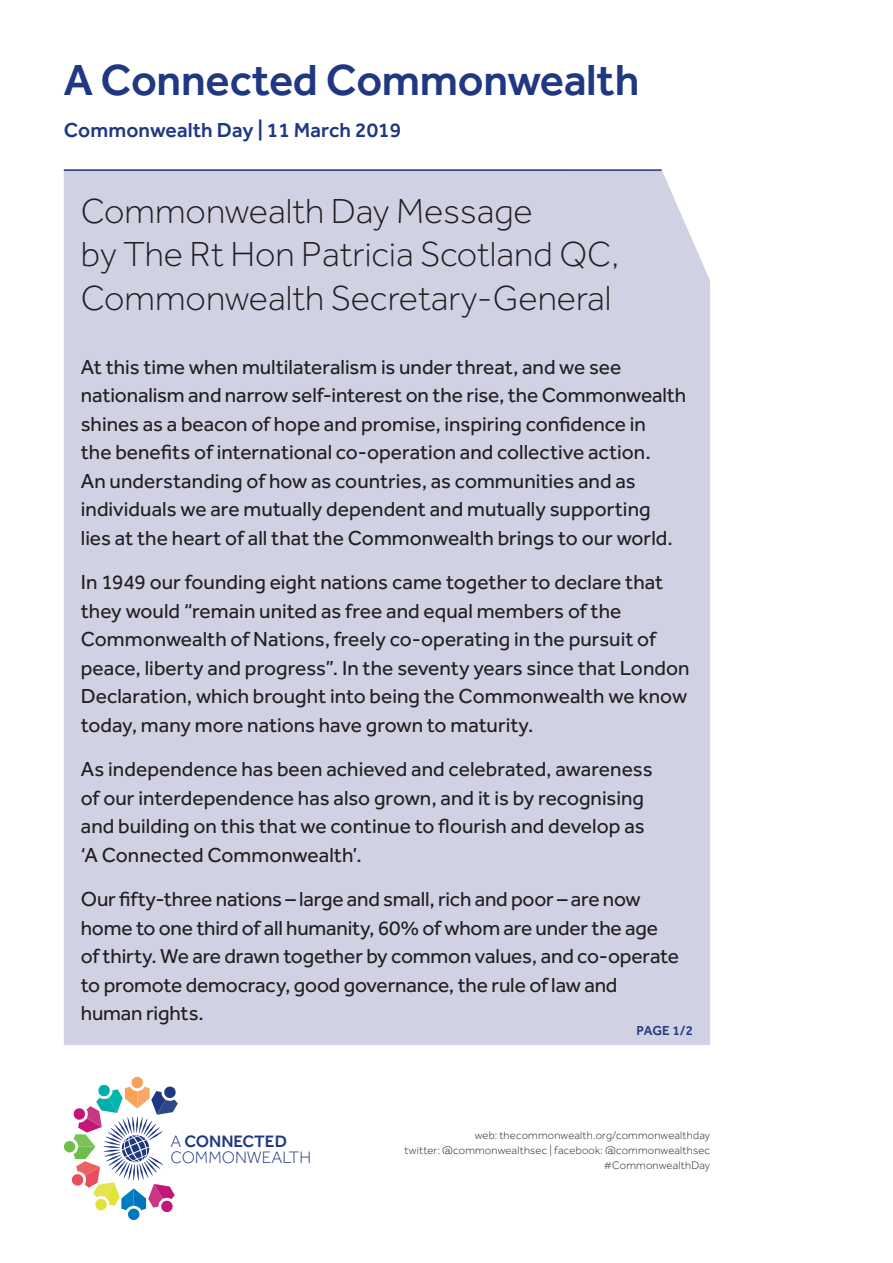
<style>
.page{position:relative;width:893px;height:1263px;background:#fff}
.page>*{position:absolute;margin:0;border:0;box-sizing:border-box;transform-origin:0 0}
.t1{font:500 45px "Effra";letter-spacing:-.005em;color:#203882}
.t2{font:300 36px/43.5px "Effra";color:#231f20}
.t3{font:21px/28.5px "Effra";color:#231f20}
.t4{font:500 21px "Effra";letter-spacing:.005em;color:#203882}
.t5{font:300 17.1px/15.8px "Effra";color:#203882}
.t6{font:500 13.5px "Effra";color:#203882}
.t7{font:300 11.25px/15px "Effra";letter-spacing:.02em;color:#231f20;text-align:right}
.s1{font-weight:500}
</style>
<div class="page">
<div style="left:64px;top:171px;width:646px;height:874px;background:#d1d1e4"></div>
<hr style="left:64px;top:169px;width:598px;height:2px;background:#203882">
<div style="left:132px;top:1077px;width:11px;height:11px;background:#f8a159;border-radius:50%"></div>
<div style="left:64px;top:1141px;width:11px;height:11px;background:#6dbe4b;border-radius:50%"></div>
<div style="left:128px;top:1208px;width:11px;height:12px;background:#0077bd;border-radius:50%"></div>
<svg style="left:71px;top:1084px;width:107px;height:129px"></svg>
<h1 class="t1" style="left:64px;top:53px;width:577px">A Connected Commonwealth</h1>
<p class="t4" style="left:64px;top:117px;width:339px">Commonwealth Day | 11 March 2019</p>
<h2 class="t2" style="left:81px;top:189px;width:540px">Commonwealth Day Message<br>by The Rt Hon Patricia Scotland QC,<br>Commonwealth Secretary-General</h2>
<p class="t3" style="left:81px;top:352px;width:607px">At this time when multilateralism is under threat, and we see nationalism and narrow self-interest on the rise, the Commonwealth shines as a beacon of hope and promise, inspiring confidence in<br>the benefits of international co-operation and collective action.<br>An understanding of how as countries, as communities and as individuals we are mutually dependent and mutually supporting<br>lies at the heart of all that the Commonwealth brings to our world.</p>
<p class="t3" style="left:81px;top:568px;width:610px">In 1949 our founding eight nations came together to declare that they would “remain united as free and equal members of the Commonwealth of Nations, freely co-operating in the pursuit of peace, liberty and progress”. In the seventy years since that London Declaration, which brought into being the Commonwealth we know today, many more nations have grown to maturity.</p>
<p class="t3" style="left:81px;top:754px;width:573px">As independence has been achieved and celebrated, awareness of our interdependence has also grown, and it is by recognising and building on this that we continue to flourish and develop as ‘A Connected Commonwealth’.</p>
<p class="t3" style="left:81px;top:884px;width:600px">Our fifty-three nations – large and small, rich and poor – are now home to one third of all humanity, 60% of whom are under the age of thirty. We are drawn together by common values, and co-operate to promote democracy, good governance, the rule of law and human rights.</p>
<p class="t6" style="left:636px;top:1023px;width:58px">PAGE 1/2</p>
<p class="t5" style="left:170px;top:1134px;width:142px">A <span class="s1">CONNECTED<br></span>COMMONWEALTH</p>
<p class="t7" style="left:404px;top:1128px;width:307px">web: thecommonwealth.org/commonwealthday<br>twitter: @commonwealthsec | facebook: @commonwealthsec #CommonwealthDay</p>
</div>
